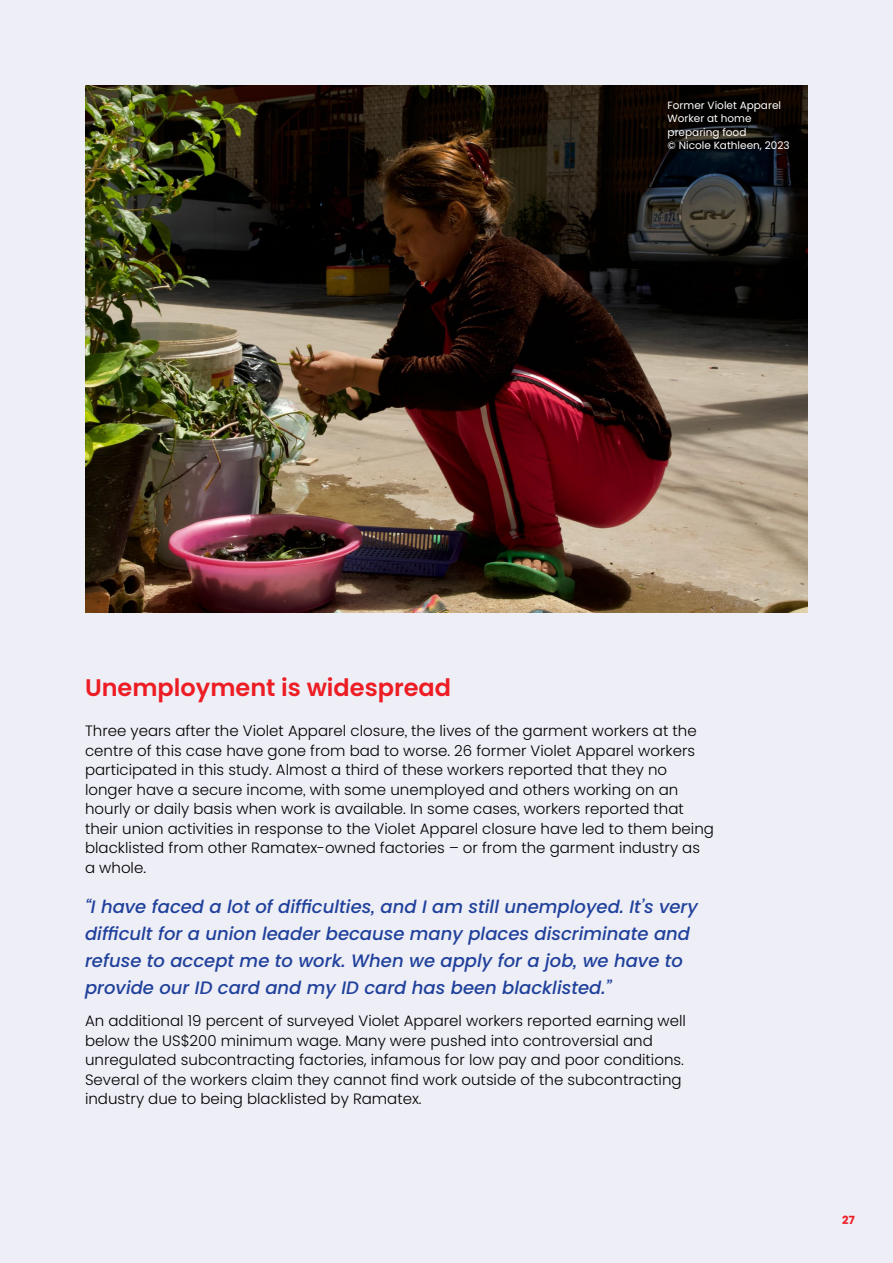
<style>
.page{position:relative;width:893px;height:1263px;background:#eeeef7}
.page>*{position:absolute;margin:0;border:0;box-sizing:border-box;transform-origin:0 0}
.t1{font:600 24px "Poppins";color:#ed1d24}
.t2{font:italic 500 18px/27px "Poppins";color:#20419b}
.t3{font:300 15px/19.5px "Poppins";color:#000}
.t4{font:700 11.25px "Poppins";color:#ed1d24}
.t5{font:10.5px/13.5px "Poppins";color:#fff}
</style>
<div class="page">
<img style="left:85px;top:85px;width:723px;height:527px">
<p class="t5" style="left:668px;top:98px;width:124px">Former Violet Apparel<br>Worker at home preparing food<br>© Nicole Kathleen, 2023</p>
<h1 class="t1" style="left:85px;top:673px;width:368px">Unemployment is widespread</h1>
<p class="t3" style="left:85px;top:721px;width:630px">Three years after the Violet Apparel closure, the lives of the garment workers at the centre of this case have gone from bad to worse. 26 former Violet Apparel workers participated in this study. Almost a third of these workers reported that they no longer have a secure income, with some unemployed and others working on an hourly or daily basis when work is available. In some cases, workers reported that their union activities in response to the Violet Apparel closure have led to them being blacklisted from other Ramatex-owned factories – or from the garment industry as<br>a whole.</p>
<p class="t2" style="left:85px;top:893px;width:614px">“I have faced a lot of difficulties, and I am still unemployed. It’s very difficult for a union leader because many places discriminate and refuse to accept me to work. When we apply for a job, we have to provide our ID card and my ID card has been blacklisted.”</p>
<p class="t3" style="left:85px;top:1011px;width:602px">An additional 19 percent of surveyed Violet Apparel workers reported earning well below the US$200 minimum wage. Many were pushed into controversial and unregulated subcontracting factories, infamous for low pay and poor conditions.<br>Several of the workers claim they cannot find work outside of the subcontracting industry due to being blacklisted by Ramatex.</p>
<p class="t4" style="left:842px;top:1213px;width:14px">27</p>
</div>
